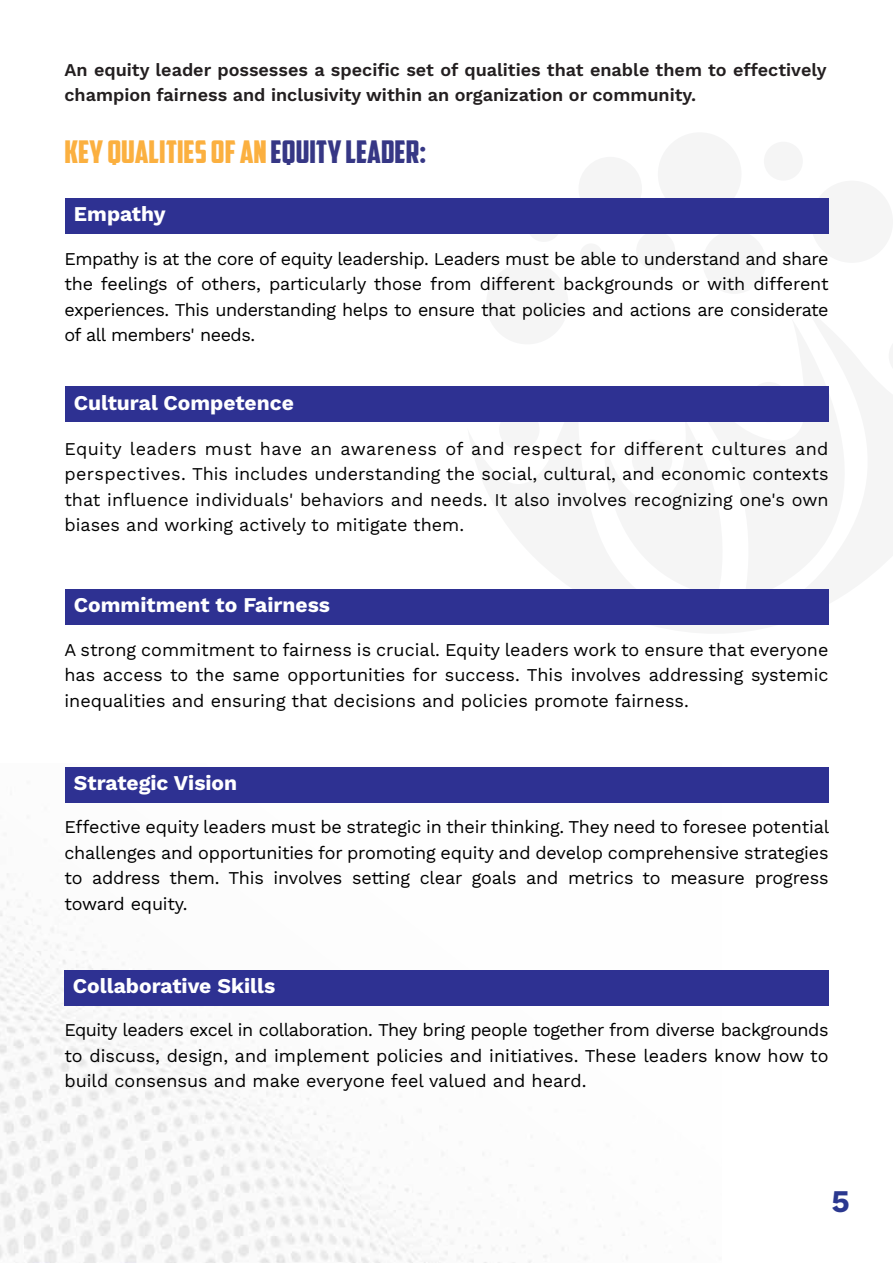
<style>
.page{position:relative;width:893px;height:1263px;background:#fff}
.page>*{position:absolute;margin:0;border:0;box-sizing:border-box;transform-origin:0 0}
.t1{font:31.5px "American Captain";color:#fbb040}
.t2{font:700 31.5px "Work Sans";color:#2b388f}
.t3{font:700 21px "Work Sans";color:#fff}
.t4{font:18px/25.5px "Work Sans";letter-spacing:-.01em;color:#000;text-align:justify}
.t5{font:18px/25.5px "Work Sans";color:#000;text-align:justify}
.t6{font:600 18px/25.5px "Work Sans";color:#231f20}
.s1{color:#363785}
</style>
<div class="page">
<img style="left:0;top:767px;width:721px;height:496px">
<div style="left:486px;top:262px;width:82px;height:82px;background:#f5f5f5;border-radius:50%"></div>
<div style="left:636px;top:231px;width:39px;height:39px;background:#f5f5f5;border-radius:50%"></div>
<div style="left:764px;top:142px;width:39px;height:39px;background:#f5f5f5;border-radius:50%"></div>
<div style="left:527px;top:207px;width:34px;height:35px;background:#f5f5f5;border-radius:50%"></div>
<div style="left:658px;top:132px;width:83px;height:84px;background:#f5f5f5;border-radius:50%"></div>
<div style="left:578px;top:157px;width:64px;height:63px;background:#f5f5f5;border-radius:50%"></div>
<div style="left:580px;top:243px;width:22px;height:23px;background:#f5f5f5;border-radius:50%"></div>
<div style="left:703px;top:230px;width:63px;height:64px;background:#f5f5f5;border-radius:50%"></div>
<div style="left:811px;top:181px;width:82px;height:82px;background:#f5f5f5;border-radius:50%"></div>
<svg style="left:595px;top:589px;width:146px;height:1px"></svg>
<div style="left:65px;top:199px;width:764px;height:35px;background:#2e3192"></div>
<div style="left:65px;top:387px;width:764px;height:35px;background:#2e3192"></div>
<div style="left:66px;top:590px;width:763px;height:35px;background:#2e3192"></div>
<div style="left:66px;top:767px;width:763px;height:35px;background:#2e3192"></div>
<div style="left:64px;top:970px;width:765px;height:35px;background:#2e3192"></div>
<p class="t6" style="left:64px;top:56px;width:764px">An equity leader possesses a specific set of qualities that enable them to effectively champion fairness and inclusivity within an organization or community.</p>
<h1 class="t1" style="left:64px;top:133px;width:363px">KEY QUALITIES OF AN <span class="s1">EQUITY LEADER:</span></h1>
<p class="t3" style="left:74px;top:198px;width:93px">Empathy</p>
<p class="t4" style="left:64px;top:245px;width:766px">Empathy is at the core of equity leadership. Leaders must be able to understand and share the feelings of others, particularly those from different backgrounds or with different experiences. This understanding helps to ensure that policies and actions are considerate of all members' needs.</p>
<p class="t3" style="left:74px;top:387px;width:221px">Cultural Competence</p>
<p class="t5" style="left:64px;top:435px;width:766px">Equity leaders must have an awareness of and respect for different cultures and perspectives. This includes understanding the social, cultural, and economic contexts that influence individuals' behaviors and needs. It also involves recognizing one's own biases and working actively to mitigate them.</p>
<p class="t3" style="left:74px;top:589px;width:258px">Commitment to Fairness</p>
<p class="t4" style="left:64px;top:636px;width:766px">A strong commitment to fairness is crucial. Equity leaders work to ensure that everyone has access to the same opportunities for success. This involves addressing systemic inequalities and ensuring that decisions and policies promote fairness.</p>
<p class="t3" style="left:74px;top:767px;width:165px">Strategic Vision</p>
<p class="t4" style="left:64px;top:814px;width:766px">Effective equity leaders must be strategic in their thinking. They need to foresee potential challenges and opportunities for promoting equity and develop comprehensive strategies to address them. This involves setting clear goals and metrics to measure progress toward equity.</p>
<p class="t3" style="left:73px;top:970px;width:204px">Collaborative Skills</p>
<p class="t4" style="left:64px;top:1016px;width:766px">Equity leaders excel in collaboration. They bring people together from diverse backgrounds to discuss, design, and implement policies and initiatives. These leaders know how to build consensus and make everyone feel valued and heard.</p>
<h1 class="t2" style="left:831px;top:1177px;width:20px">5</h1>
</div>
